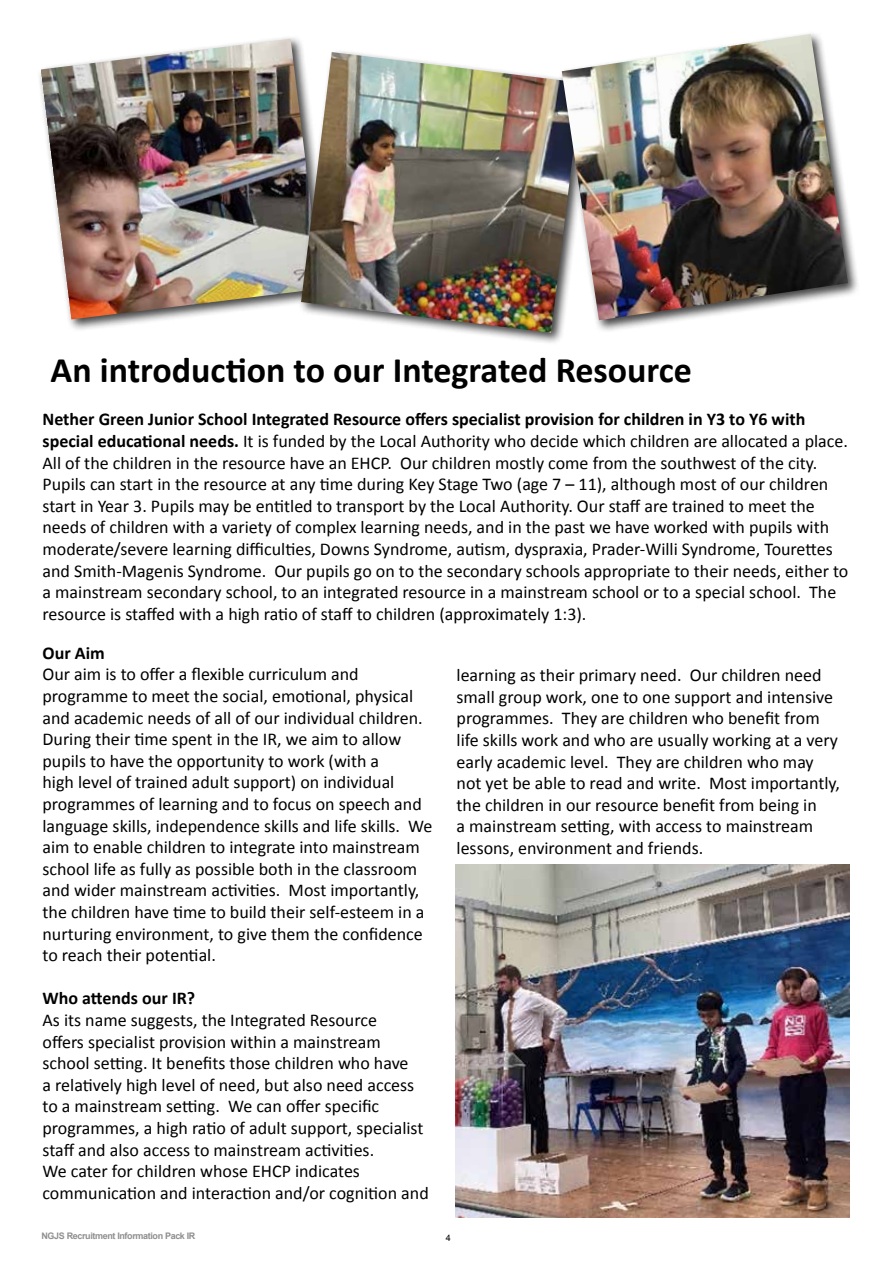
<style>
.page{position:relative;width:893px;height:1263px;background:#fff}
.page>*{position:absolute;margin:0;border:0;box-sizing:border-box;transform-origin:0 0}
.t1{font:700 36px "Calibri";color:#000}
.t2{font:18px/21.6px "Calibri";color:#000}
.t3{font:700 18px "Calibri";color:#000}
.t4{font:700 9px "Arial";letter-spacing:-.04em;color:#8f8f8f}
.t5{font:9px "Arial";color:#000}
.s1{font-weight:700}
</style>
<div class="page">
<div style="left:37px;top:35px;width:297px;height:297px;background:#000;opacity:.75"></div>
<img style="left:41px;top:39px;width:280px;height:280px">
<div style="left:297px;top:48px;width:297px;height:297px;background:#000;opacity:.75"></div>
<img style="left:301px;top:52px;width:257px;height:281px">
<div style="left:558px;top:30px;width:302px;height:303px;background:#000;opacity:.75"></div>
<img style="left:562px;top:34px;width:286px;height:286px">
<img style="left:455px;top:864px;width:394px;height:353px">
<h1 class="t1" style="left:51px;top:345px;width:643px">An introduction to our Integrated Resource</h1>
<p class="t2" style="left:43px;top:408px;width:807px"><span class="s1">Nether Green Junior School Integrated Resource offers specialist provision for children in Y3 to Y6 with special educational needs.</span> It is funded by the Local Authority who decide which children are allocated a place.<br>All of the children in the resource have an EHCP. Our children mostly come from the southwest of the city.<br>Pupils can start in the resource at any time during Key Stage Two (age 7 – 11), although most of our children start in Year 3. Pupils may be entitled to transport by the Local Authority. Our staff are trained to meet the needs of children with a variety of complex learning needs, and in the past we have worked with pupils with moderate/severe learning difficulties, Downs Syndrome, autism, dyspraxia, Prader-Willi Syndrome, Tourettes and Smith-Magenis Syndrome. Our pupils go on to the secondary schools appropriate to their needs, either to a mainstream secondary school, to an integrated resource in a mainstream school or to a special school. The resource is staffed with a high ratio of staff to children (approximately 1:3).</p>
<p class="t3" style="left:43px;top:640px;width:64px">Our Aim</p>
<p class="t2" style="left:43px;top:663px;width:392px">Our aim is to offer a flexible curriculum and programme to meet the social, emotional, physical and academic needs of all of our individual children.<br>During their time spent in the IR, we aim to allow pupils to have the opportunity to work (with a<br>high level of trained adult support) on individual programmes of learning and to focus on speech and language skills, independence skills and life skills. We aim to enable children to integrate into mainstream school life as fully as possible both in the classroom and wider mainstream activities. Most importantly, the children have time to build their self-esteem in a nurturing environment, to give them the confidence to reach their potential.</p>
<p class="t3" style="left:43px;top:986px;width:154px">Who attends our IR?</p>
<p class="t2" style="left:43px;top:1009px;width:388px">As its name suggests, the Integrated Resource<br>offers specialist provision within a mainstream school setting. It benefits those children who have<br>a relatively high level of need, but also need access to a mainstream setting. We can offer specific programmes, a high ratio of adult support, specialist staff and also access to mainstream activities.<br>We cater for children whose EHCP indicates communication and interaction and/or cognition and</p>
<p class="t2" style="left:457px;top:664px;width:385px">learning as their primary need. Our children need small group work, one to one support and intensive programmes. They are children who benefit from life skills work and who are usually working at a very early academic level. They are children who may not yet be able to read and write. Most importantly, the children in our resource benefit from being in<br>a mainstream setting, with access to mainstream lessons, environment and friends.</p>
<p class="t4" style="left:41px;top:1229px;width:155px">NGJS Recruitment Information Pack IR</p>
<p class="t5" style="left:446px;top:1232px;width:7px">4</p>
</div>
